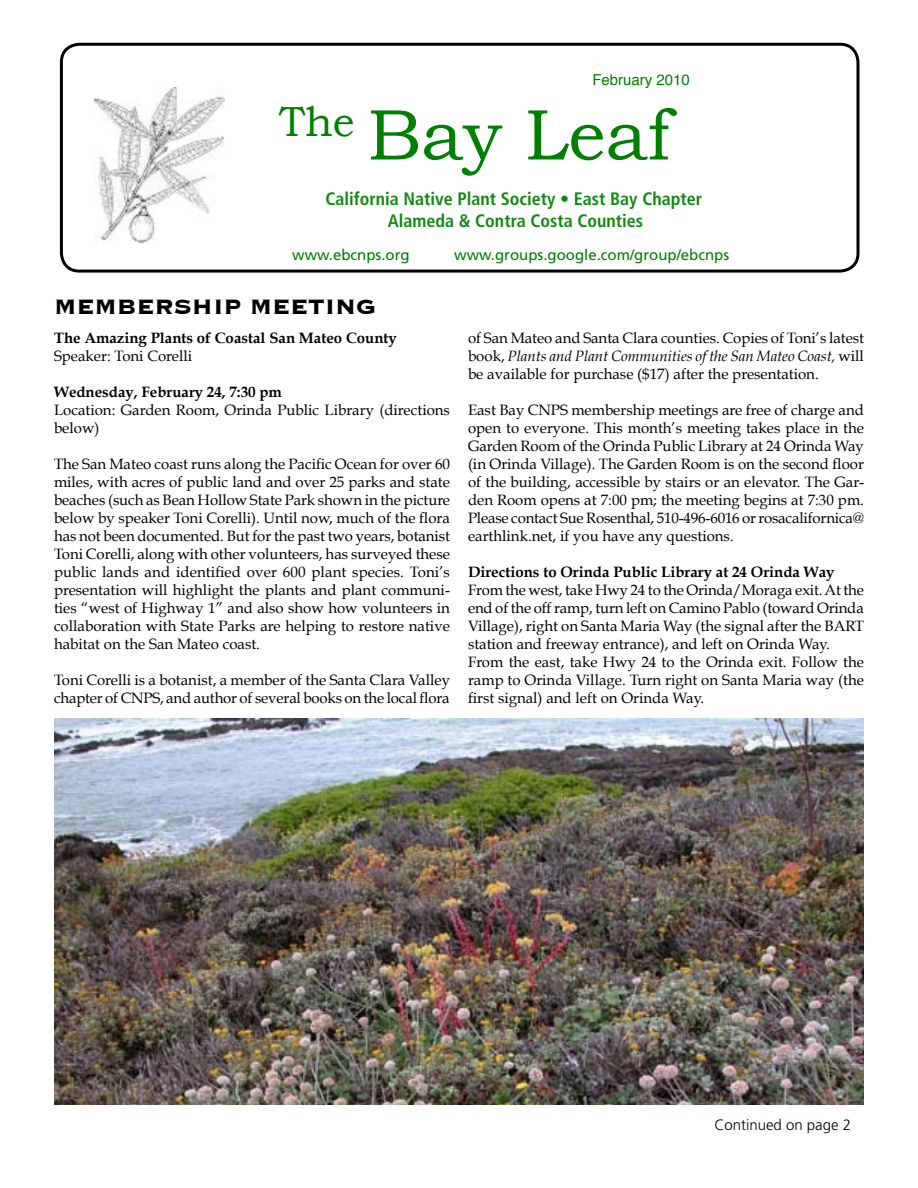
<style>
.page{position:relative;width:918px;height:1188px;background:#fff}
.page>*{position:absolute;margin:0;border:0;box-sizing:border-box;transform-origin:0 0}
.t1{font:72px "Bookman Old Style";color:#008000}
.t2{font:700 27px "Copperplate";color:#000}
.t3{font:700 condensed 18px/21.6px "Frutiger";color:#138913;text-align:center}
.t4{font:15px/18px "Book Antiqua";color:#000}
.t5{font:700 15px "Book Antiqua";color:#000}
.t6{font:15px "Frutiger";color:#008000}
.t7{font:300 15px "Frutiger";color:#000}
.t8{font:15px "Helvetica";color:#008000}
.s1{font-style:italic}
</style>
<div class="page">
<div style="left:60px;top:43px;width:799px;height:230px;border:3px solid #000;border-radius:18px"></div>
<img style="left:94px;top:87px;width:130px;height:157px">
<img style="left:54px;top:719px;width:810px;height:385px">
<p class="t8" style="left:592px;top:68px;width:99px">February 2010</p>
<h1 class="t1" style="left:279px;top:94px;width:393px"><sup>The</sup> Bay Leaf</h1>
<p class="t3" style="left:325px;top:188px;width:378px">California Native Plant Society • East Bay Chapter<br>Alameda &amp; Contra Costa Counties</p>
<p class="t6" style="left:292px;top:246px;width:119px">www.ebcnps.org</p>
<p class="t6" style="left:454px;top:246px;width:276px">www.groups.google.com/group/ebcnps</p>
<h2 class="t2" style="left:54px;top:289px;width:323px">membership meeting</h2>
<p class="t5" style="left:54px;top:329px;width:344px">The Amazing Plants of Coastal San Mateo County</p>
<p class="t4" style="left:54px;top:347px;width:140px">Speaker: Toni Corelli</p>
<p class="t5" style="left:54px;top:383px;width:229px">Wednesday, February 24, 7:30 pm</p>
<p class="t4" style="left:54px;top:401px;width:398px">Location: Garden Room, Orinda Public Library (directions below)</p>
<p class="t4" style="left:54px;top:455px;width:398px;text-align:justify">The San Mateo coast runs along the Pacific Ocean for over 60 miles, with acres of public land and over 25 parks and state beaches (such as Bean Hollow State Park shown in the picture below by speaker Toni Corelli). Until now, much of the flora has not been documented. But for the past two years, botanist Toni Corelli, along with other volunteers, has surveyed these public lands and identified over 600 plant species. Toni’s presentation will highlight the plants and plant communi&shy;ties “west of Highway 1” and also show how volunteers in collaboration with State Parks are helping to restore native habitat on the San Mateo coast.</p>
<p class="t4" style="left:54px;top:671px;width:398px">Toni Corelli is a botanist, a member of the Santa Clara Valley chapter of CNPS, and author of several books on the local flora</p>
<p class="t4" style="left:468px;top:329px;width:398px;text-align:justify">of San Mateo and Santa Clara counties. Copies of Toni’s latest book, <span class="s1">Plants and Plant Communities of the San Mateo Coast,</span> will be available for purchase ($17) after the presentation.</p>
<p class="t4" style="left:468px;top:401px;width:398px;text-align:justify">East Bay CNPS membership meetings are free of charge and open to everyone. This month’s meeting takes place in the Garden Room of the Orinda Public Library at 24 Orinda Way (in Orinda Village). The Garden Room is on the second floor of the building, accessible by stairs or an elevator. The Gar&shy;den Room opens at 7:00 pm; the meeting begins at 7:30 pm.<br>Please contact Sue Rosenthal, 510-496-6016 or rosacalifornica@ earthlink.net, if you have any questions.</p>
<p class="t5" style="left:468px;top:563px;width:368px">Directions to Orinda Public Library at 24 Orinda Way</p>
<p class="t4" style="left:468px;top:581px;width:398px">From the west, take Hwy 24 to the Orinda/Moraga exit. At the end of the off ramp, turn left on Camino Pablo (toward Orinda Village), right on Santa Maria Way (the signal after the BART station and freeway entrance), and left on Orinda Way.<br>From the east, take Hwy 24 to the Orinda exit. Follow the ramp to Orinda Village. Turn right on Santa Maria way (the first signal) and left on Orinda Way.</p>
<p class="t7" style="left:714px;top:1116px;width:138px">Continued on page 2</p>
</div>
